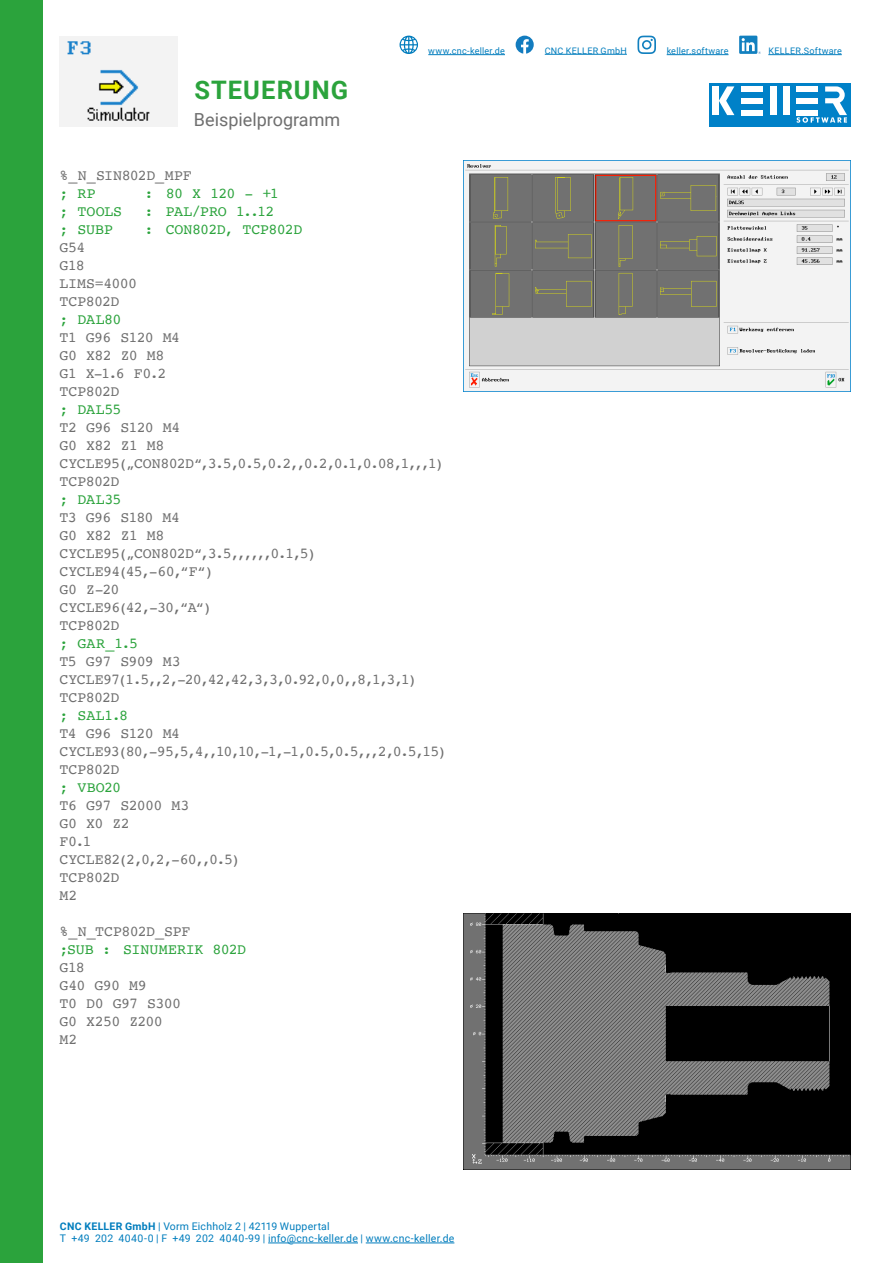
<style>
.page{position:relative;width:893px;height:1263px;background:#fff}
.page>*{position:absolute;margin:0;border:0;box-sizing:border-box;transform-origin:0 0}
.t1{font:700 25.5px "Roboto";letter-spacing:.04em;color:#2ba33c}
.UnterKapitelname_L{font:18px "Roboto";color:#6f6f6f}
.Beispielprogramm{font:15px "Courier";letter-spacing:-.04em;color:#6f6f6f}
.Beispielprogramm-2{font:15px "Courier";letter-spacing:-.015em;color:#2ba33c}
.Beispielprogramm-3{font:15px "Courier";letter-spacing:-.035em;color:#2ba33c}
.t2{font:10.5px/12.6px "Roboto";letter-spacing:.02em;color:#007dbd}
.t3{font:9px "Roboto";letter-spacing:.03em;color:#007dbd}
.s1{font-weight:700}
</style>
<div class="page">
<img style="left:463px;top:161px;width:387px;height:230px">
<img style="left:463px;top:914px;width:387px;height:255px">
<div style="left:0;top:0;width:43px;height:1263px;background:#2ba33c"></div>
<img style="left:60px;top:36px;width:117px;height:90px">
<div style="left:709px;top:83px;width:141px;height:43px;background:#0081c8"></div>
<svg style="left:719px;top:86px;width:15px;height:29px"></svg>
<div style="left:712px;top:86px;width:7px;height:29px;background:#fff"></div>
<div style="left:770px;top:86px;width:6px;height:29px;background:#fff"></div>
<div style="left:783px;top:86px;width:6px;height:29px;background:#fff"></div>
<div style="left:741px;top:86px;width:22px;height:6px;background:#fff"></div>
<div style="left:741px;top:98px;width:22px;height:5px;background:#fff"></div>
<div style="left:741px;top:110px;width:22px;height:5px;background:#fff"></div>
<svg style="left:796px;top:86px;width:51px;height:37px"></svg>
<hr style="left:545px;top:54px;width:82px;height:1px;background:#007dbd">
<svg style="left:516px;top:36px;width:18px;height:18px"></svg>
<hr style="left:667px;top:54px;width:61px;height:1px;background:#007dbd">
<svg style="left:637px;top:36px;width:19px;height:18px"></svg>
<hr style="left:428px;top:54px;width:77px;height:1px;background:#007dbd">
<svg style="left:400px;top:36px;width:18px;height:18px"></svg>
<hr style="left:768px;top:54px;width:74px;height:1px;background:#007dbd">
<svg style="left:739px;top:36px;width:22px;height:18px"></svg>
<hr style="left:268px;top:1243px;width:90px;height:1px;background:#007dbd">
<hr style="left:366px;top:1243px;width:88px;height:1px;background:#007dbd">
<h1 class="t1" style="left:194px;top:72px;width:155px">STEUERUNG</h1>
<p class="UnterKapitelname_L" style="left:194px;top:107px;width:148px">Beispielprogramm</p>
<p class="t3" style="left:428px;top:44px;width:78px">www.cnc-keller.de</p>
<p class="t3" style="left:545px;top:44px;width:84px">CNC KELLER GmbH</p>
<p class="t3" style="left:667px;top:44px;width:63px">keller.software</p>
<p class="t3" style="left:768px;top:44px;width:75px">KELLER.Software</p>
<p class="Beispielprogramm" style="left:60px;top:164px;width:134px">%_N_SIN802D_MPF</p>
<p class="Beispielprogramm-2" style="left:60px;top:182px;width:38px">; RP</p>
<p class="Beispielprogramm-2" style="left:145px;top:182px;width:136px">: 80 X 120 - +1</p>
<p class="Beispielprogramm-2" style="left:60px;top:200px;width:64px">; TOOLS</p>
<p class="Beispielprogramm-2" style="left:145px;top:200px;width:132px">: PAL/PRO 1..12</p>
<p class="Beispielprogramm-2" style="left:60px;top:218px;width:55px">; SUBP</p>
<p class="Beispielprogramm-3" style="left:145px;top:218px;width:159px">: CON802D, TCP802D</p>
<p class="Beispielprogramm" style="left:60px;top:236px;width:27px">G54</p>
<p class="Beispielprogramm" style="left:60px;top:254px;width:27px">G18</p>
<p class="Beispielprogramm" style="left:60px;top:272px;width:79px">LIMS=4000</p>
<p class="Beispielprogramm" style="left:60px;top:290px;width:61px">TCP802D</p>
<p class="Beispielprogramm-2" style="left:60px;top:308px;width:64px">; DAL80</p>
<p class="Beispielprogramm" style="left:60px;top:326px;width:122px">T1 G96 S120 M4</p>
<p class="Beispielprogramm" style="left:60px;top:344px;width:107px">G0 X82 Z0 M8</p>
<p class="Beispielprogramm" style="left:60px;top:362px;width:108px">G1 X-1.6 F0.2</p>
<p class="Beispielprogramm" style="left:60px;top:380px;width:61px">TCP802D</p>
<p class="Beispielprogramm-2" style="left:60px;top:398px;width:64px">; DAL55</p>
<p class="Beispielprogramm" style="left:60px;top:416px;width:122px">T2 G96 S120 M4</p>
<p class="Beispielprogramm" style="left:60px;top:434px;width:106px">G0 X82 Z1 M8</p>
<p class="Beispielprogramm" style="left:60px;top:452px;width:386px">CYCLE95(„CON802D“,3.5,0.5,0.2,,0.2,0.1,0.08,1,,,1)</p>
<p class="Beispielprogramm" style="left:60px;top:470px;width:61px">TCP802D</p>
<p class="Beispielprogramm-2" style="left:60px;top:488px;width:64px">; DAL35</p>
<p class="Beispielprogramm" style="left:60px;top:506px;width:122px">T3 G96 S180 M4</p>
<p class="Beispielprogramm" style="left:60px;top:524px;width:106px">G0 X82 Z1 M8</p>
<p class="Beispielprogramm" style="left:60px;top:542px;width:258px">CYCLE95(„CON802D“,3.5,,,,,,0.1,5)</p>
<p class="Beispielprogramm" style="left:60px;top:560px;width:155px">CYCLE94(45,-60,“F“)</p>
<p class="Beispielprogramm" style="left:60px;top:578px;width:62px">G0 Z-20</p>
<p class="Beispielprogramm" style="left:60px;top:596px;width:154px">CYCLE96(42,-30,“A“)</p>
<p class="Beispielprogramm" style="left:60px;top:614px;width:61px">TCP802D</p>
<p class="Beispielprogramm-2" style="left:60px;top:632px;width:80px">; GAR_1.5</p>
<p class="Beispielprogramm" style="left:60px;top:650px;width:123px">T5 G97 S909 M3</p>
<p class="Beispielprogramm" style="left:60px;top:668px;width:359px">CYCLE97(1.5,,2,-20,42,42,3,3,0.92,0,0,,8,1,3,1)</p>
<p class="Beispielprogramm" style="left:60px;top:686px;width:61px">TCP802D</p>
<p class="Beispielprogramm-2" style="left:60px;top:704px;width:70px">; SAL1.8</p>
<p class="Beispielprogramm" style="left:60px;top:722px;width:122px">T4 G96 S120 M4</p>
<p class="Beispielprogramm" style="left:60px;top:740px;width:388px">CYCLE93(80,-95,5,4,,10,10,-1,-1,0.5,0.5,,,2,0.5,15)</p>
<p class="Beispielprogramm" style="left:60px;top:758px;width:61px">TCP802D</p>
<p class="Beispielprogramm-2" style="left:60px;top:776px;width:63px">; VBO20</p>
<p class="Beispielprogramm" style="left:60px;top:794px;width:131px">T6 G97 S2000 M3</p>
<p class="Beispielprogramm" style="left:60px;top:812px;width:72px">G0 X0 Z2</p>
<p class="Beispielprogramm" style="left:60px;top:830px;width:34px">F0.1</p>
<p class="Beispielprogramm" style="left:60px;top:848px;width:182px">CYCLE82(2,0,2,-60,,0.5)</p>
<p class="Beispielprogramm" style="left:60px;top:866px;width:61px">TCP802D</p>
<p class="Beispielprogramm" style="left:60px;top:884px;width:20px">M2</p>
<p class="Beispielprogramm" style="left:60px;top:920px;width:133px">%_N_TCP802D_SPF</p>
<p class="Beispielprogramm-2" style="left:60px;top:938px;width:188px">;SUB : SINUMERIK 802D</p>
<p class="Beispielprogramm" style="left:60px;top:956px;width:27px">G18</p>
<p class="Beispielprogramm" style="left:60px;top:974px;width:89px">G40 G90 M9</p>
<p class="Beispielprogramm" style="left:60px;top:992px;width:123px">T0 D0 G97 S300</p>
<p class="Beispielprogramm" style="left:60px;top:1010px;width:105px">G0 X250 Z200</p>
<p class="Beispielprogramm" style="left:60px;top:1028px;width:20px">M2</p>
<p class="t2" style="left:60px;top:1219px;width:396px"><span class="s1">CNC KELLER GmbH</span> | Vorm Eichholz 2 | 42119 Wuppertal<br>T +49 202 4040-0 | F +49 202 4040-99 | info@cnc-keller.de | www.cnc-keller.de</p>
</div>
